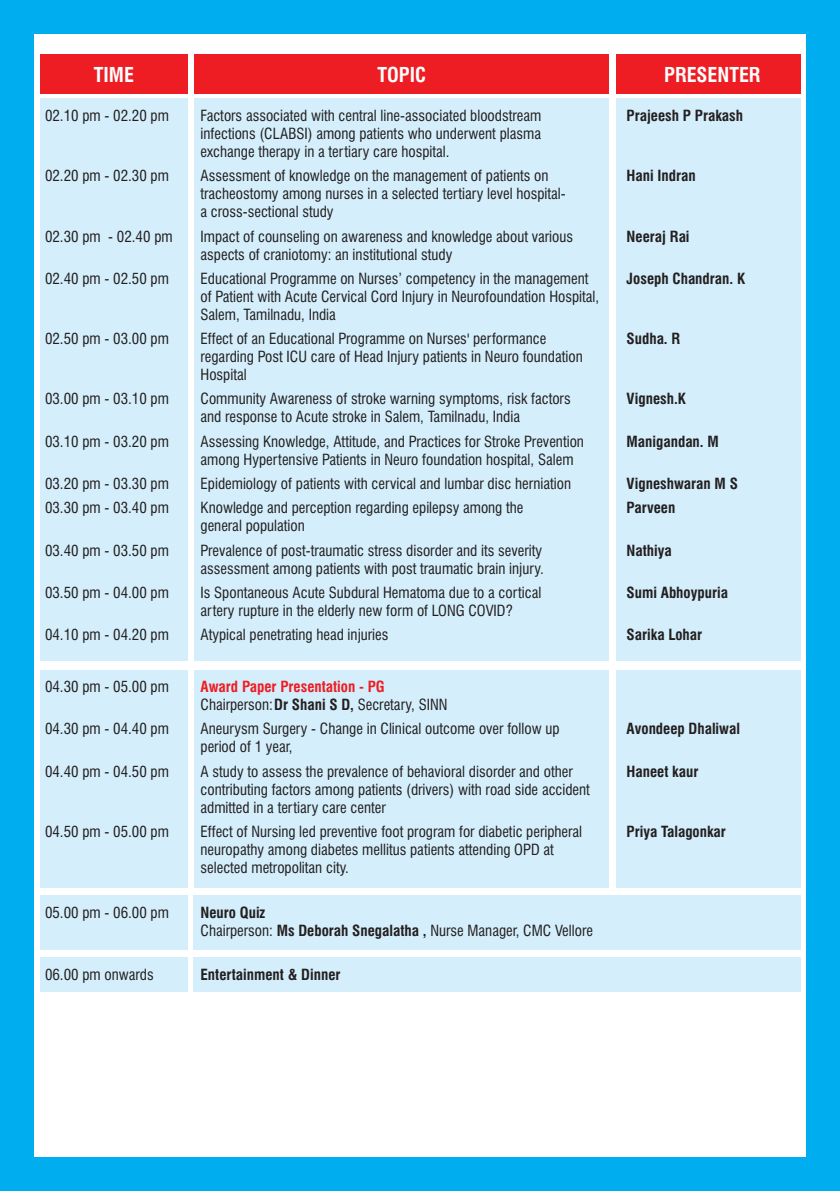
<style>
.page{position:relative;width:840px;height:1191px;background:#fff}
.page>*{position:absolute;margin:0;border:0;box-sizing:border-box;transform-origin:0 0}
.t1{font:700 condensed 20px "Swiss 721 BT";color:#fff}
.t2{font:condensed 15px/18px "Swiss 721 BT";color:#231f20}
.t3{font:700 condensed 15px "Swiss 721 BT";color:#231f20}
.t4{font:700 condensed 15px "Swiss 721 BT";color:#ee1d23}
.s1{font-weight:700}
</style>
<div class="page">
<div style="left:0;top:0;width:839px;height:1191px;background:#00aeef"></div>
<div style="left:34px;top:34px;width:771px;height:1123px;background:#fff"></div>
<div style="left:40px;top:54px;width:147px;height:40px;background:#ee1d23"></div>
<div style="left:194px;top:54px;width:414px;height:40px;background:#ee1d23"></div>
<div style="left:615px;top:54px;width:184px;height:40px;background:#ee1d23"></div>
<div style="left:40px;top:98px;width:147px;height:562px;background:#d4effb"></div>
<div style="left:194px;top:98px;width:414px;height:562px;background:#d4effb"></div>
<div style="left:615px;top:98px;width:184px;height:562px;background:#d4effb"></div>
<div style="left:40px;top:669px;width:147px;height:218px;background:#d4effb"></div>
<div style="left:194px;top:669px;width:414px;height:218px;background:#d4effb"></div>
<div style="left:615px;top:669px;width:184px;height:218px;background:#d4effb"></div>
<div style="left:40px;top:895px;width:147px;height:55px;background:#d4effb"></div>
<div style="left:40px;top:957px;width:147px;height:35px;background:#d4effb"></div>
<div style="left:193px;top:895px;width:606px;height:55px;background:#d4effb"></div>
<div style="left:193px;top:957px;width:606px;height:35px;background:#d4effb"></div>
<h1 class="t1" style="left:94px;top:66px;width:42px">TIME</h1>
<h1 class="t1" style="left:377px;top:66px;width:50px">TOPIC</h1>
<h1 class="t1" style="left:663px;top:66px;width:98px">PRESENTER</h1>
<p class="t2" style="left:45px;top:108px;width:125px">02.10 pm - 02.20 pm</p>
<p class="t2" style="left:200px;top:108px;width:342px;text-align:justify">Factors associated with central line-associated bloodstream infections (CLABSI) among patients who underwent plasma exchange therapy in a tertiary care hospital.</p>
<p class="t2" style="left:45px;top:168px;width:125px">02.20 pm - 02.30 pm</p>
<p class="t2" style="left:200px;top:168px;width:366px">Assessment of knowledge on the management of patients on tracheostomy among nurses in a selected tertiary level hospital&shy;a cross-sectional study</p>
<p class="t2" style="left:45px;top:229px;width:129px">02.30 pm - 02.40 pm</p>
<p class="t2" style="left:200px;top:229px;width:374px">Impact of counseling on awareness and knowledge about various aspects of craniotomy: an institutional study</p>
<p class="t2" style="left:45px;top:271px;width:125px">02.40 pm - 02.50 pm</p>
<p class="t2" style="left:200px;top:271px;width:400px">Educational Programme on Nurses’ competency in the management of Patient with Acute Cervical Cord Injury in Neurofoundation Hospital,<br>Salem, Tamilnadu, India</p>
<p class="t2" style="left:45px;top:331px;width:125px">02.50 pm - 03.00 pm</p>
<p class="t2" style="left:200px;top:331px;width:383px">Effect of an Educational Programme on Nurses' performance regarding Post ICU care of Head Injury patients in Neuro foundation<br>Hospital</p>
<p class="t2" style="left:45px;top:391px;width:125px">03.00 pm - 03.10 pm</p>
<p class="t2" style="left:200px;top:391px;width:371px">Community Awareness of stroke warning symptoms, risk factors and response to Acute stroke in Salem, Tamilnadu, India</p>
<p class="t2" style="left:45px;top:434px;width:125px">03.10 pm - 03.20 pm</p>
<p class="t2" style="left:200px;top:434px;width:385px">Assessing Knowledge, Attitude, and Practices for Stroke Prevention among Hypertensive Patients in Neuro foundation hospital, Salem</p>
<p class="t2" style="left:45px;top:476px;width:125px">03.20 pm - 03.30 pm</p>
<p class="t2" style="left:200px;top:476px;width:372px">Epidemiology of patients with cervical and lumbar disc herniation</p>
<p class="t3" style="left:626px;top:477px;width:113px">Vigneshwaran M S</p>
<p class="t2" style="left:45px;top:500px;width:125px">03.30 pm - 03.40 pm</p>
<p class="t2" style="left:200px;top:500px;width:324px">Knowledge and perception regarding epilepsy among the general population</p>
<p class="t2" style="left:45px;top:542px;width:125px">03.40 pm - 03.50 pm</p>
<p class="t2" style="left:200px;top:542px;width:344px">Prevalence of post-traumatic stress disorder and its severity assessment among patients with post traumatic brain injury.</p>
<p class="t2" style="left:45px;top:585px;width:125px">03.50 pm - 04.00 pm</p>
<p class="t2" style="left:200px;top:585px;width:342px">Is Spontaneous Acute Subdural Hematoma due to a cortical artery rupture in the elderly new form of LONG COVID?</p>
<p class="t2" style="left:45px;top:627px;width:125px">04.10 pm - 04.20 pm</p>
<p class="t2" style="left:200px;top:627px;width:189px">Atypical penetrating head injuries</p>
<p class="t3" style="left:626px;top:628px;width:77px">Sarika Lohar</p>
<p class="t3" style="left:626px;top:110px;width:118px">Prajeesh P Prakash</p>
<p class="t3" style="left:626px;top:170px;width:71px">Hani Indran</p>
<p class="t3" style="left:626px;top:230px;width:64px">Neeraj Rai</p>
<p class="t3" style="left:626px;top:272px;width:120px">Joseph Chandran. K</p>
<p class="t3" style="left:626px;top:333px;width:55px">Sudha. R</p>
<p class="t3" style="left:626px;top:393px;width:61px">Vignesh.K</p>
<p class="t3" style="left:626px;top:435px;width:94px">Manigandan. M</p>
<p class="t3" style="left:626px;top:502px;width:50px">Parveen</p>
<p class="t3" style="left:626px;top:544px;width:47px">Nathiya</p>
<p class="t3" style="left:626px;top:586px;width:103px">Sumi Abhoypuria</p>
<p class="t2" style="left:45px;top:679px;width:125px">04.30 pm - 05.00 pm</p>
<p class="t4" style="left:200px;top:680px;width:186px">Award Paper Presentation - PG</p>
<p class="t2" style="left:200px;top:697px;width:248px">Chairperson:<span class="s1">Dr Shani S D,</span> Secretary, SINN</p>
<p class="t2" style="left:45px;top:721px;width:125px">04.30 pm - 04.40 pm</p>
<p class="t2" style="left:200px;top:721px;width:360px">Aneurysm Surgery - Change in Clinical outcome over follow up period of 1 year,</p>
<p class="t2" style="left:45px;top:764px;width:125px">04.40 pm - 04.50 pm</p>
<p class="t2" style="left:200px;top:764px;width:391px">A study to assess the prevalence of behavioral disorder and other contributing factors among patients (drivers) with road side accident admitted in a tertiary care center</p>
<p class="t2" style="left:45px;top:824px;width:125px">04.50 pm - 05.00 pm</p>
<p class="t2" style="left:200px;top:824px;width:383px">Effect of Nursing led preventive foot program for diabetic peripheral neuropathy among diabetes mellitus patients attending OPD at selected metropolitan city.</p>
<p class="t2" style="left:45px;top:905px;width:125px">05.00 pm - 06.00 pm</p>
<p class="t2" style="left:200px;top:905px;width:394px"><span class="s1">Neuro Quiz<br></span>Chairperson: <span class="s1">Ms Deborah Snegalatha ,</span> Nurse Manager, CMC Vellore</p>
<p class="t2" style="left:45px;top:967px;width:110px">06.00 pm onwards</p>
<p class="t3" style="left:200px;top:968px;width:141px">Entertainment &amp; Dinner</p>
<p class="t3" style="left:626px;top:723px;width:115px">Avondeep Dhaliwal</p>
<p class="t3" style="left:626px;top:765px;width:73px">Haneet kaur</p>
<p class="t3" style="left:626px;top:825px;width:101px">Priya Talagonkar</p>
</div>
